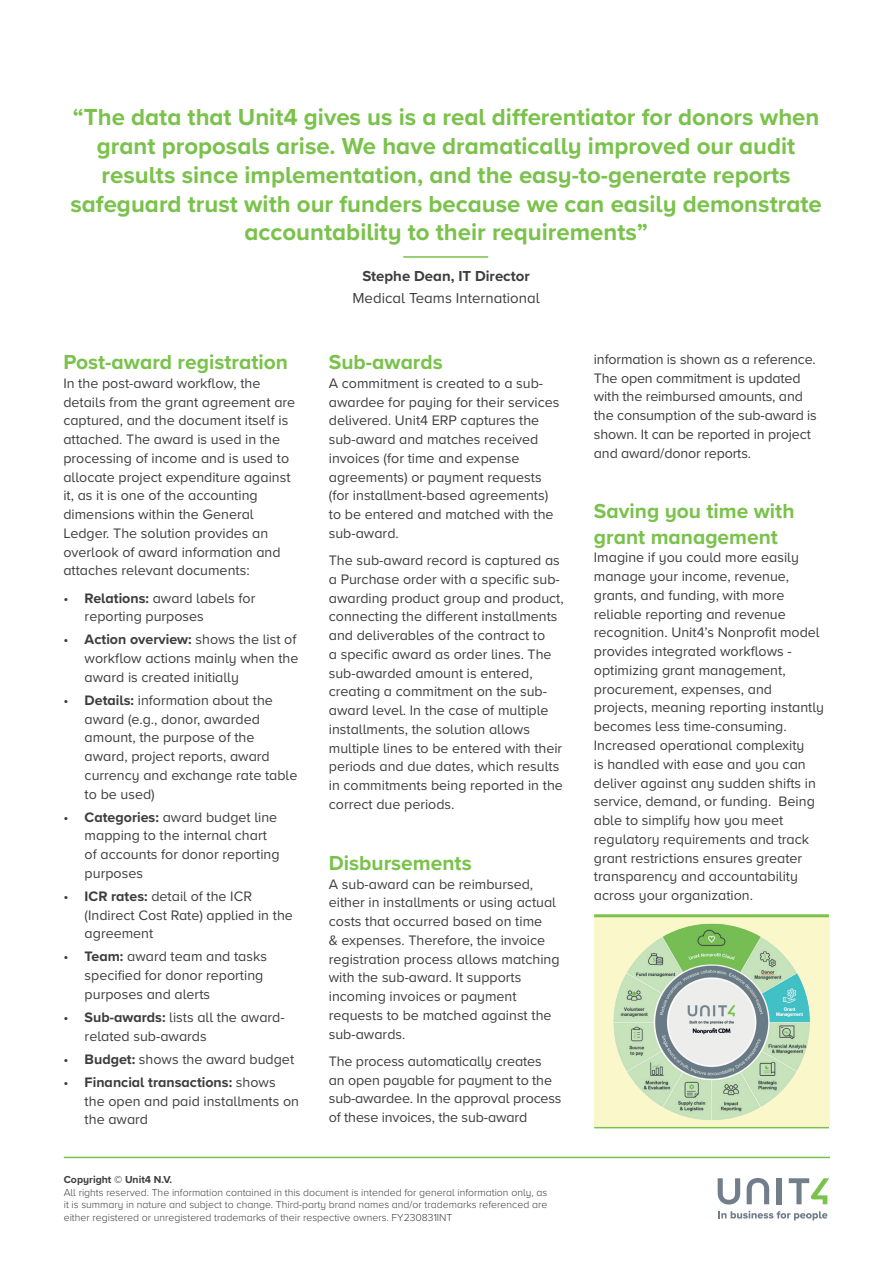
<style>
.page{position:relative;width:893px;height:1263px;background:#fff}
.page>*{position:absolute;margin:0;border:0;box-sizing:border-box;transform-origin:0 0}
.t1{font:700 24px/28.8px "Proxima Nova A";color:#7ac24b;text-align:center}
.t2{font:700 21px/25.2px "Proxima Nova A";color:#7ac24b}
.t3{font:15px "Proxima Nova A";color:#3e3e3f}
.t4{font:700 15px "Proxima Nova A";color:#3e3e3f}
.t5{font:14.25px/18.8px "Proxima Nova A";color:#3e3e3f}
.t6{font:300 10.5px/12.6px "Proxima Nova A";color:#3e3e3f;text-align:justify}
.t7{font:700 10.5px "Proxima Nova A";color:#3e3e3f}
.s1{font-weight:700}
</style>
<div class="page">
<hr style="left:64px;top:1157px;width:766px;height:1px;background:#7ac24b">
<svg style="left:718px;top:1211px;width:109px;height:9px"></svg>
<svg style="left:718px;top:1178px;width:22px;height:26px"></svg>
<svg style="left:747px;top:1178px;width:22px;height:26px"></svg>
<div style="left:777px;top:1178px;width:5px;height:26px;background:#727f8a"></div>
<svg style="left:789px;top:1178px;width:40px;height:26px"></svg>
<hr style="left:403px;top:256px;width:85px;height:2px;background:#7ac24b">
<div style="left:594px;top:916px;width:235px;height:211px;background:#faf8cb"></div>
<hr style="left:594px;top:914px;width:235px;height:3px;background:#7ac24b">
<hr style="left:594px;top:1127px;width:235px;height:1px;background:#7ac24b">
<img style="left:613px;top:923px;width:197px;height:197px">
<p class="t1" style="left:70px;top:102px;width:753px">“The data that Unit4 gives us is a real differentiator for donors when grant proposals arise. We have dramatically improved our audit results since implementation, and the easy-to-generate reports safeguard trust with our funders because we can easily demonstrate accountability to their requirements”</p>
<p class="t4" style="left:362px;top:265px;width:169px">Stephe Dean, IT Director</p>
<p class="t3" style="left:352px;top:287px;width:189px">Medical Teams International</p>
<h2 class="t2" style="left:63px;top:349px;width:226px">Post-award registration</h2>
<p class="t5" style="left:63px;top:373px;width:233px">In the post-award workflow, the details from the grant agreement are captured, and the document itself is attached. The award is used in the processing of income and is used to allocate project expenditure against it, as it is one of the accounting dimensions within the General Ledger. The solution provides an overlook of award information and attaches relevant documents:</p>
<p class="t5" style="left:85px;top:588px;width:172px;text-indent:-21px">• <span class="s1">Relations:</span> award labels for reporting purposes</p>
<p class="t5" style="left:85px;top:630px;width:215px;text-indent:-21px">• <span class="s1">Action overview:</span> shows the list of workflow actions mainly when the award is created initially</p>
<p class="t5" style="left:85px;top:690px;width:214px;text-indent:-21px">• <span class="s1">Details:</span> information about the award (e.g., donor, awarded amount, the purpose of the award, project reports, award currency and exchange rate table to be used)</p>
<p class="t5" style="left:85px;top:807px;width:196px;text-indent:-21px">• <span class="s1">Categories:</span> award budget line mapping to the internal chart of accounts for donor reporting purposes</p>
<p class="t5" style="left:85px;top:886px;width:210px;text-indent:-21px">• <span class="s1">ICR rates:</span> detail of the ICR (Indirect Cost Rate) applied in the agreement</p>
<p class="t5" style="left:85px;top:947px;width:184px;text-indent:-21px">• <span class="s1">Team:</span> award team and tasks specified for donor reporting purposes and alerts</p>
<p class="t5" style="left:85px;top:1007px;width:202px;text-indent:-21px">• <span class="s1">Sub-awards:</span> lists all the award&shy;related sub-awards</p>
<p class="t5" style="left:63px;top:1049px;width:232px">• <span class="s1">Budget:</span> shows the award budget</p>
<p class="t5" style="left:85px;top:1072px;width:216px;text-indent:-21px">• <span class="s1">Financial transactions:</span> shows the open and paid installments on the award</p>
<h2 class="t2" style="left:329px;top:349px;width:116px">Sub-awards</h2>
<p class="t5" style="left:329px;top:373px;width:232px">A commitment is created to a sub&shy;awardee for paying for their services delivered. Unit4 ERP captures the sub-award and matches received invoices (for time and expense agreements) or payment requests (for installment-based agreements) to be entered and matched with the sub-award.</p>
<p class="t5" style="left:329px;top:550px;width:236px">The sub-award record is captured as a Purchase order with a specific sub&shy;awarding product group and product, connecting the different installments and deliverables of the contract to<br>a specific award as order lines. The sub-awarded amount is entered, creating a commitment on the sub&shy;award level. In the case of multiple installments, the solution allows multiple lines to be entered with their periods and due dates, which results in commitments being reported in the correct due periods.</p>
<h2 class="t2" style="left:329px;top:850px;width:144px">Disbursements</h2>
<p class="t5" style="left:329px;top:874px;width:232px">A sub-award can be reimbursed, either in installments or using actual costs that occurred based on time<br>&amp; expenses. Therefore, the invoice registration process allows matching with the sub-award. It supports incoming invoices or payment requests to be matched against the sub-awards.</p>
<p class="t5" style="left:329px;top:1051px;width:234px">The process automatically creates<br>an open payable for payment to the sub-awardee. In the approval process of these invoices, the sub-award</p>
<p class="t7" style="left:64px;top:1171px;width:110px">Copyright © Unit4 N.V.</p>
<p class="t6" style="left:64px;top:1185px;width:485px">All rights reserved. The information contained in this document is intended for general information only, as it is summary in nature and subject to change. Third-party brand names and/or trademarks referenced are either registered or unregistered trademarks of their respective owners. FY230831INT</p>
<p class="t5" style="left:594px;top:349px;width:225px">information is shown as a reference.<br>The open commitment is updated with the reimbursed amounts, and the consumption of the sub-award is shown. It can be reported in project and award/donor reports.</p>
<h2 class="t2" style="left:594px;top:498px;width:202px">Saving you time with grant management</h2>
<p class="t5" style="left:594px;top:548px;width:232px">Imagine if you could more easily manage your income, revenue, grants, and funding, with more reliable reporting and revenue recognition. Unit4’s Nonprofit model provides integrated workflows - optimizing grant management, procurement, expenses, and projects, meaning reporting instantly becomes less time-consuming.<br>Increased operational complexity<br>is handled with ease and you can deliver against any sudden shifts in service, demand, or funding. Being able to simplify how you meet regulatory requirements and track grant restrictions ensures greater transparency and accountability across your organization.</p>
</div>
